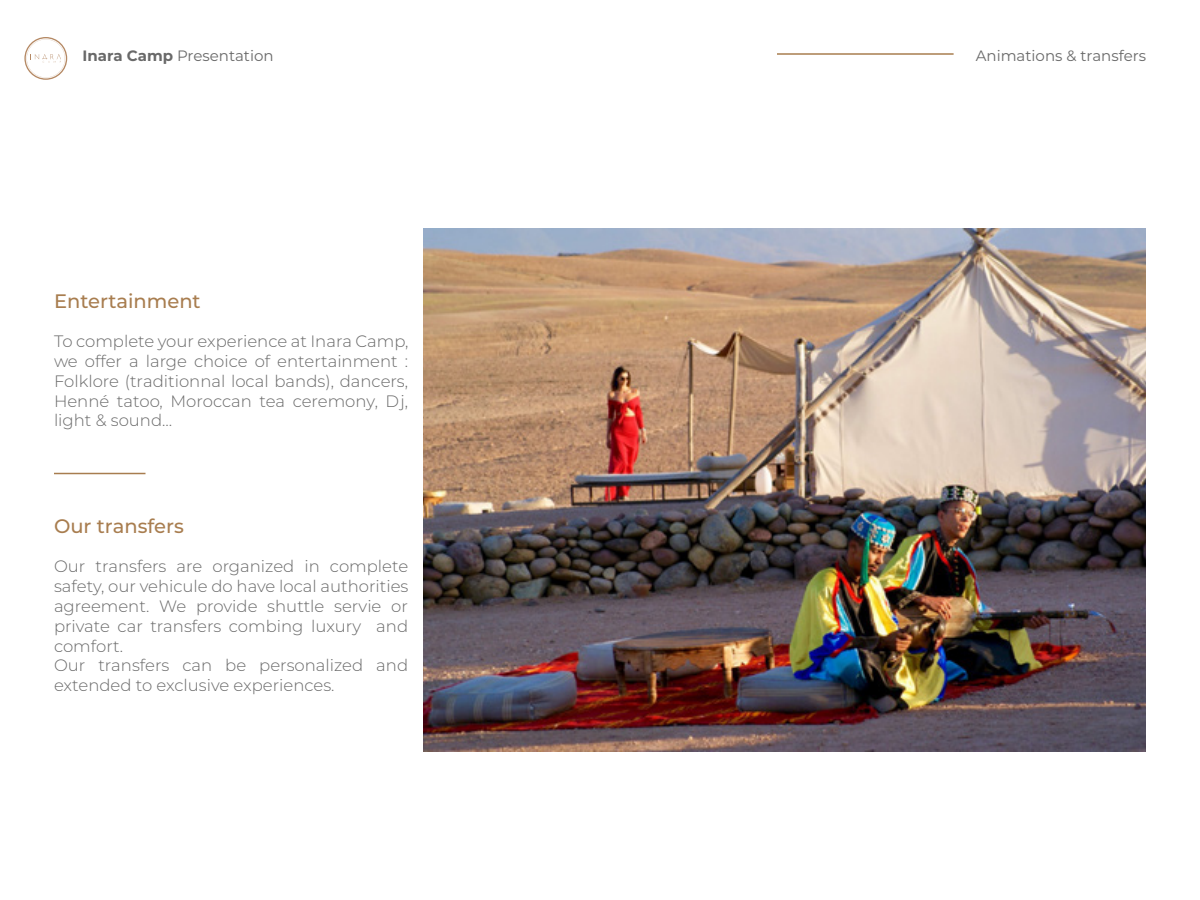
<style>
.page{position:relative;width:1200px;height:900px;background:#fff}
.page>*{position:absolute;margin:0;border:0;box-sizing:border-box;transform-origin:0 0}
.t1{font:500 19.5px "Montserrat";color:#a87d4f}
.t2{font:300 16.5px/19.8px "Montserrat";color:#696969;text-align:justify}
.t3{font:15px "Montserrat";color:#696969}
.s1{font-weight:700}
</style>
<div class="page">
<hr style="left:777px;top:53px;width:177px;height:2px;background:#a87d4f">
<img style="left:423px;top:228px;width:723px;height:524px">
<hr style="left:54px;top:473px;width:92px;height:1px;background:#a87d4f">
<svg style="left:24px;top:37px;width:44px;height:43px"></svg>
<p class="t3" style="left:82px;top:46px;width:193px"><span class="s1">Inara Camp</span> Presentation</p>
<p class="t3" style="left:976px;top:46px;width:172px">Animations &amp; transfers</p>
<p class="t1" style="left:54px;top:287px;width:148px">Entertainment</p>
<p class="t2" style="left:54px;top:331px;width:356px">To complete your experience at Inara Camp, we offer a large choice of entertainment :<br>Folklore (traditionnal local bands), dancers, Henné tatoo, Moroccan tea ceremony, Dj, light &amp; sound…</p>
<p class="t1" style="left:54px;top:512px;width:131px">Our transfers</p>
<p class="t2" style="left:54px;top:556px;width:356px;text-align:left">Our transfers are organized in complete safety, our vehicule do have local authorities agreement. We provide shuttle servie or private car transfers combing luxury and comfort.<br>Our transfers can be personalized and extended to exclusive experiences.</p>
</div>
